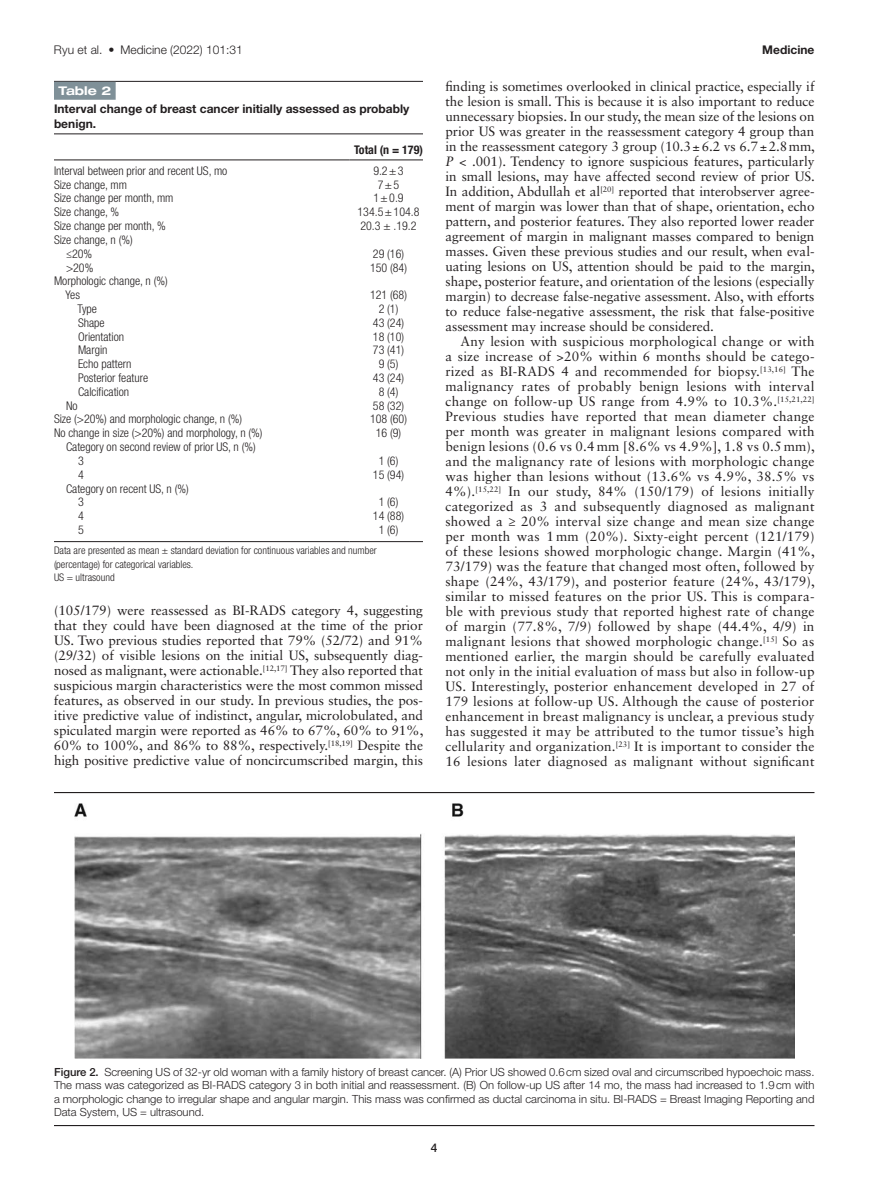
<style>
.page{position:relative;width:891px;height:1188px;background:#fff}
.page>*{position:absolute;margin:0;border:0;box-sizing:border-box;transform-origin:0 0}
.t1{font:13.5px/15px "Sabon LT Std";letter-spacing:-.005em;color:#231f20;text-align:justify}
.t2{font:300 condensed 12px/13.8px "Helvetica Neue LT Std";color:#231f20}
.t3{font:700 12px/15px "Helvetica Neue LT Std";color:#231f20}
.t4{font:300 12px "Helvetica Neue LT Std";color:#231f20}
.t5{font:700 condensed 12px "Helvetica Neue LT Std";color:#231f20}
.t6{font:700 expanded 12px "Helvetica Neue LT Std";color:#fff}
.t7{font:500 12px "Helvetica Neue LT Std";color:#231f20}
.t8{font:300 11.25px/13.5px "Helvetica Neue LT Std";color:#231f20;text-align:justify}
.t9{font:300 condensed 10.5px/13.5px "Helvetica Neue LT Std";color:#231f20}
.s1{font-style:italic}
.s2{font-weight:500}
</style>
<div class="page">
<hr style="left:54px;top:81px;width:369px;height:1px;background:#231f20">
<div style="left:54px;top:82px;width:62px;height:18px;background:#7f9098"></div>
<hr style="left:54px;top:134px;width:369px;height:1px;background:#231f20">
<hr style="left:54px;top:160px;width:296px;height:1px;background:#231f20">
<hr style="left:350px;top:160px;width:73px;height:1px;background:#231f20">
<hr style="left:54px;top:541px;width:296px;height:1px;background:#231f20">
<hr style="left:350px;top:541px;width:73px;height:1px;background:#231f20">
<img style="left:74px;top:803px;width:720px;height:255px">
<hr style="left:54px;top:792px;width:760px;height:1px;background:#231f20">
<hr style="left:54px;top:1125px;width:760px;height:1px;background:#231f20">
<p class="t4" style="left:54px;top:42px;width:190px">Ryu et al. • Medicine (2022) 101:31</p>
<p class="t3" style="left:762px;top:42px;width:54px">Medicine</p>
<p class="t6" style="left:58px;top:83px;width:54px">Table 2</p>
<p class="t3" style="left:54px;top:101px;width:357px">Interval change of breast cancer initially assessed as probably benign.</p>
<p class="t5" style="left:354px;top:142px;width:70px">Total (n = 179)</p>
<p class="t2" style="left:54px;top:164px;width:175px">Interval between prior and recent US, mo</p>
<p class="t2" style="left:373px;top:164px;width:32px">9.2±3</p>
<p class="t2" style="left:54px;top:177px;width:75px">Size change, mm</p>
<p class="t2" style="left:378px;top:177px;width:23px">7±5</p>
<p class="t2" style="left:54px;top:191px;width:121px">Size change per month, mm</p>
<p class="t2" style="left:373px;top:191px;width:32px">1±0.9</p>
<p class="t2" style="left:54px;top:205px;width:67px">Size change, %</p>
<p class="t2" style="left:358px;top:205px;width:64px">134.5±104.8</p>
<p class="t2" style="left:54px;top:219px;width:113px">Size change per month, %</p>
<p class="t2" style="left:360px;top:219px;width:58px">20.3 ± .19.2</p>
<p class="t2" style="left:66px;top:233px;width:68px;text-indent:-12px">Size change, n (%) ≤20%</p>
<p class="t2" style="left:373px;top:246px;width:33px">29 (16)</p>
<p class="t2" style="left:66px;top:260px;width:29px">&gt;20%</p>
<p class="t2" style="left:370px;top:260px;width:39px">150 (84)</p>
<p class="t2" style="left:66px;top:274px;width:104px;text-indent:-12px">Morphologic change, n (%)<br>Yes</p>
<p class="t2" style="left:370px;top:288px;width:39px">121 (68)</p>
<p class="t2" style="left:78px;top:302px;width:21px">Type</p>
<p class="t2" style="left:379px;top:302px;width:21px">2 (1)</p>
<p class="t2" style="left:78px;top:316px;width:28px">Shape</p>
<p class="t2" style="left:373px;top:316px;width:33px">43 (24)</p>
<p class="t2" style="left:78px;top:329px;width:48px">Orientation</p>
<p class="t2" style="left:373px;top:329px;width:33px">18 (10)</p>
<p class="t2" style="left:78px;top:343px;width:31px">Margin</p>
<p class="t2" style="left:373px;top:343px;width:33px">73 (41)</p>
<p class="t2" style="left:78px;top:357px;width:55px">Echo pattern</p>
<p class="t2" style="left:379px;top:357px;width:21px">9 (5)</p>
<p class="t2" style="left:78px;top:371px;width:72px">Posterior feature</p>
<p class="t2" style="left:373px;top:371px;width:33px">43 (24)</p>
<p class="t2" style="left:78px;top:385px;width:53px">Calcification</p>
<p class="t2" style="left:379px;top:385px;width:21px">8 (4)</p>
<p class="t2" style="left:66px;top:398px;width:13px">No</p>
<p class="t2" style="left:373px;top:398px;width:33px">58 (32)</p>
<p class="t2" style="left:54px;top:412px;width:190px">Size (&gt;20%) and morphologic change, n (%)</p>
<p class="t2" style="left:370px;top:412px;width:39px">108 (60)</p>
<p class="t2" style="left:54px;top:426px;width:210px">No change in size (&gt;20%) and morphology, n (%)</p>
<p class="t2" style="left:376px;top:426px;width:27px">16 (9)</p>
<p class="t2" style="left:78px;top:440px;width:179px;text-indent:-12px">Category on second review of prior US, n (%)<br>3</p>
<p class="t2" style="left:379px;top:454px;width:21px">1 (6)</p>
<p class="t2" style="left:78px;top:467px;width:7px">4</p>
<p class="t2" style="left:373px;top:467px;width:33px">15 (94)</p>
<p class="t2" style="left:78px;top:481px;width:112px;text-indent:-12px">Category on recent US, n (%)<br>3</p>
<p class="t2" style="left:379px;top:495px;width:21px">1 (6)</p>
<p class="t2" style="left:78px;top:509px;width:7px">4</p>
<p class="t2" style="left:373px;top:509px;width:33px">14 (88)</p>
<p class="t2" style="left:78px;top:523px;width:7px">5</p>
<p class="t2" style="left:379px;top:523px;width:21px">1 (6)</p>
<p class="t9" style="left:54px;top:543px;width:324px">Data are presented as mean ± standard deviation for continuous variables and number (percentage) for categorical variables.<br>US = ultrasound</p>
<p class="t1" style="left:54px;top:603px;width:371px">(105/179) were reassessed as BI-RADS category 4, suggesting that they could have been diagnosed at the time of the prior US. Two previous studies reported that 79% (52/72) and 91% (29/32) of visible lesions on the initial US, subsequently diag&shy;nosed as malignant, were actionable.<sup>[12,17]</sup> They also reported that suspicious margin characteristics were the most common missed features, as observed in our study. In previous studies, the pos&shy;itive predictive value of indistinct, angular, microlobulated, and spiculated margin were reported as 46% to 67%, 60% to 91%, 60% to 100%, and 86% to 88%, respectively.<sup>[18,19]</sup> Despite the high positive predictive value of noncircumscribed margin, this</p>
<p class="t1" style="left:446px;top:79px;width:371px">finding is sometimes overlooked in clinical practice, especially if the lesion is small. This is because it is also important to reduce unnecessary biopsies. In our study, the mean size of the lesions on prior US was greater in the reassessment category 4 group than in the reassessment category 3 group (10.3±6.2 vs 6.7±2.8mm, <span class="s1">P</span> &lt; .001). Tendency to ignore suspicious features, particularly in small lesions, may have affected second review of prior US.<br>In addition, Abdullah et al<sup>[20]</sup> reported that interobserver agree&shy;ment of margin was lower than that of shape, orientation, echo pattern, and posterior features. They also reported lower reader agreement of margin in malignant masses compared to benign masses. Given these previous studies and our result, when eval&shy;uating lesions on US, attention should be paid to the margin, shape, posterior feature, and orientation of the lesions (especially margin) to decrease false-negative assessment. Also, with efforts to reduce false-negative assessment, the risk that false-positive assessment may increase should be considered.</p>
<p class="t1" style="left:445px;top:334px;width:371px;text-indent:15px">Any lesion with suspicious morphological change or with a size increase of &gt;20% within 6 months should be catego&shy;rized as BI-RADS 4 and recommended for biopsy.<sup>[13,16]</sup> The malignancy rates of probably benign lesions with interval change on follow-up US range from 4.9% to 10.3%.<sup>[15,21,22] </sup>Previous studies have reported that mean diameter change per month was greater in malignant lesions compared with benign lesions (0.6 vs 0.4 mm [8.6% vs 4.9%], 1.8 vs 0.5 mm), and the malignancy rate of lesions with morphologic change was higher than lesions without (13.6% vs 4.9%, 38.5% vs 4%).<sup>[15,22]</sup> In our study, 84% (150/179) of lesions initially categorized as 3 and subsequently diagnosed as malignant showed a ≥ 20% interval size change and mean size change per month was 1 mm (20%). Sixty-eight percent (121/179) of these lesions showed morphologic change. Margin (41%, 73/179) was the feature that changed most often, followed by shape (24%, 43/179), and posterior feature (24%, 43/179), similar to missed features on the prior US. This is compara&shy;ble with previous study that reported highest rate of change of margin (77.8%, 7/9) followed by shape (44.4%, 4/9) in malignant lesions that showed morphologic change.<sup>[15]</sup> So as mentioned earlier, the margin should be carefully evaluated not only in the initial evaluation of mass but also in follow-up US. Interestingly, posterior enhancement developed in 27 of 179 lesions at follow-up US. Although the cause of posterior enhancement in breast malignancy is unclear, a previous study has suggested it may be attributed to the tumor tissue’s high cellularity and organization.<sup>[23]</sup> It is important to consider the 16 lesions later diagnosed as malignant without significant</p>
<p class="t8" style="left:54px;top:1065px;width:762px"><span class="s2">Figure 2.</span> Screening US of 32-yr old woman with a family history of breast cancer. (A) Prior US showed 0.6cm sized oval and circumscribed hypoechoic mass.<br>The mass was categorized as BI-RADS category 3 in both initial and reassessment. (B) On follow-up US after 14 mo, the mass had increased to 1.9cm with a morphologic change to irregular shape and angular margin. This mass was confirmed as ductal carcinoma in situ. BI-RADS = Breast Imaging Reporting and Data System, US = ultrasound.</p>
<p class="t7" style="left:431px;top:1140px;width:8px">4</p>
</div>
